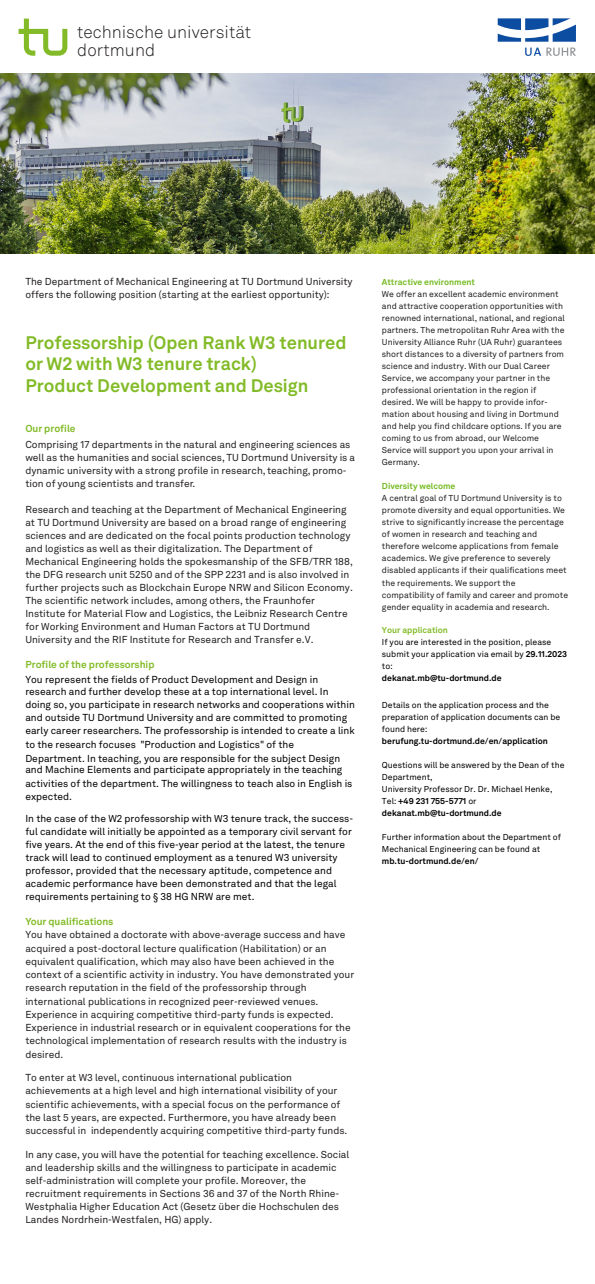
<style>
.page{position:relative;width:595px;height:1284px;background:#fff}
.page>*{position:absolute;margin:0;border:0;box-sizing:border-box;transform-origin:0 0}
.t1{font:700 18px/21.6px "Akkurat LL";color:#82bb27}
.t2{font:300 17.2px/18px "Akkurat";color:#231f20}
.t3{font:10px/13px "Akkurat LL";color:#231f20}
.t4{font:10px/13px "Akkurat LL";color:#000}
.t5{font:700 10px "Akkurat LL";color:#82bb27}
.t6{font:8.5px/12px "Akkurat LL";color:#231f20}
.t7{font:8.5px/11.9px "Akkurat LL";color:#000}
.t8{font:700 8.5px "Akkurat LL";color:#000}
.t9{font:700 8.5px "Akkurat LL";color:#73b91e}
.t10{font:700 8.5px "Akkurat LL";color:#82bb27}
.s1{font-weight:700}
</style>
<div class="page">
<svg style="left:19px;top:19px;width:48px;height:37px"></svg>
<img style="left:0;top:74px;width:595px;height:180px">
<svg style="left:498px;top:18px;width:78px;height:24px"></svg>
<svg style="left:525px;top:48px;width:51px;height:8px"></svg>
<h2 class="t2" style="left:77px;top:23px;width:175px">technische universität dortmund</h2>
<p class="t3" style="left:25px;top:275px;width:329px">The Department of Mechanical Engineering at TU Dortmund University offers the following position (starting at the earliest opportunity):</p>
<h1 class="t1" style="left:25px;top:330px;width:323px">Professorship (Open Rank W3 tenured or W2 with W3 tenure track)<br>Product Development and Design</h1>
<p class="t5" style="left:25px;top:420px;width:52px">Our profile</p>
<p class="t3" style="left:25px;top:437px;width:331px">Comprising 17 departments in the natural and engineering sciences as well as the humanities and social sciences, TU Dortmund University is a dynamic university with a strong profile in research, teaching, promo&shy;tion of young scientists and transfer.</p>
<p class="t3" style="left:25px;top:502px;width:329px">Research and teaching at the Department of Mechanical Engineering at TU Dortmund University are based on a broad range of engineering sciences and are dedicated on the focal points production technology and logistics as well as their digitalization. The Department of Mechanical Engineering holds the spokesmanship of the SFB/TRR 188, the DFG research unit 5250 and of the SPP 2231 and is also involved in further projects such as Blockchain Europe NRW and Silicon Economy.<br>The scientific network includes, among others, the Fraunhofer Institute for Material Flow and Logistics, the Leibniz Research Centre for Working Environment and Human Factors at TU Dortmund University and the RIF Institute for Research and Transfer e.V.</p>
<p class="t5" style="left:25px;top:656px;width:131px">Profile of the professorship</p>
<p class="t4" style="left:25px;top:673px;width:305px;line-height:11.9px">You represent the fields of Product Development and Design in research and further develop these at a top international level. In</p>
<p class="t4" style="left:25px;top:698px;width:331px">doing so, you participate in research networks and cooperations within and outside TU Dortmund University and are committed to promoting early career researchers. The professorship is intended to create a link</p>
<p class="t4" style="left:25px;top:738px;width:316px">to the research focuses "Production and Logistics" of the<br>Department. In teaching, you are responsible for the subject Design</p>
<p class="t4" style="left:25px;top:763px;width:328px">and Machine Elements and participate appropriately in the teaching activities of the department. The willingness to teach also in English is expected.</p>
<p class="t4" style="left:25px;top:811px;width:329px">In the case of the W2 professorship with W3 tenure track, the success&shy;ful candidate will initially be appointed as a temporary civil servant for five years. At the end of this five-year period at the latest, the tenure track will lead to continued employment as a tenured W3 university professor, provided that the necessary aptitude, competence and academic performance have been demonstrated and that the legal requirements pertaining to § 38 HG NRW are met.</p>
<p class="t5" style="left:25px;top:913px;width:90px">Your qualifications</p>
<p class="t3" style="left:25px;top:928px;width:330px">You have obtained a doctorate with above-average success and have acquired a post-doctoral lecture qualification (Habilitation) or an equivalent qualification, which may also have been achieved in the context of a scientific activity in industry. You have demonstrated your research reputation in the field of the professorship through international publications in recognized peer-reviewed venues.<br>Experience in acquiring competitive third-party funds is expected.<br>Experience in industrial research or in equivalent cooperations for the technological implementation of research results with the industry is desired.</p>
<p class="t3" style="left:25px;top:1070px;width:323px;line-height:13.4px">To enter at W3 level, continuous international publication achievements at a high level and high international visibility of your scientific achievements, with a special focus on the performance of the last 5 years, are expected. Furthermore, you have already been successful in independently acquiring competitive third-party funds.</p>
<p class="t3" style="left:25px;top:1147px;width:325px">In any case, you will have the potential for teaching excellence. Social and leadership skills and the willingness to participate in academic self-administration will complete your profile. Moreover, the recruitment requirements in Sections 36 and 37 of the North Rhine-Westphalia Higher Education Act (Gesetz über die Hochschulen des Landes Nordrhein-Westfalen, HG) apply.</p>
<p class="t9" style="left:382px;top:277px;width:95px">Attractive environment</p>
<p class="t6" style="left:382px;top:288px;width:184px">We offer an excellent academic environment and attractive cooperation opportunities with renowned international, national, and regional partners. The metropolitan Ruhr Area with the University Alliance Ruhr (UA Ruhr) guarantees short distances to a diversity of partners from science and industry. With our Dual Career Service, we accompany your partner in the professional orientation in the region if desired. We will be happy to provide infor&shy;mation about housing and living in Dortmund and help you find childcare options. If you are coming to us from abroad, our Welcome Service will support you upon your arrival in Germany.</p>
<p class="t9" style="left:382px;top:481px;width:75px">Diversity welcome</p>
<p class="t6" style="left:382px;top:492px;width:188px">A central goal of TU Dortmund University is to promote diversity and equal opportunities. We strive to significantly increase the percentage of women in research and teaching and therefore welcome applications from female academics. We give preference to severely disabled applicants if their qualifications meet the requirements. We support the compatibility of family and career and promote gender equality in academia and research.</p>
<p class="t10" style="left:382px;top:625px;width:67px">Your application</p>
<p class="t7" style="left:382px;top:636px;width:187px">If you are interested in the position, please submit your application via email by <span class="s1">29.11.2023 </span>to:</p>
<p class="t8" style="left:382px;top:673px;width:121px">dekanat.mb@tu-dortmund.de</p>
<p class="t7" style="left:382px;top:699px;width:180px">Details on the application process and the preparation of application documents can be found here:</p>
<p class="t8" style="left:382px;top:736px;width:167px">berufung.tu-dortmund.de/en/application</p>
<p class="t7" style="left:382px;top:759px;width:184px">Questions will be answered by the Dean of the<br>Department,<br>University Professor Dr. Dr. Michael Henke,<br>Tel: <span class="s1">+49 231 755-5771</span> or <span class="s1">dekanat.mb@tu-dortmund.de</span></p>
<p class="t7" style="left:382px;top:831px;width:180px">Further information about the Department of<br>Mechanical Engineering can be found at</p>
<p class="t8" style="left:382px;top:856px;width:98px">mb.tu-dortmund.de/en/</p>
</div>
